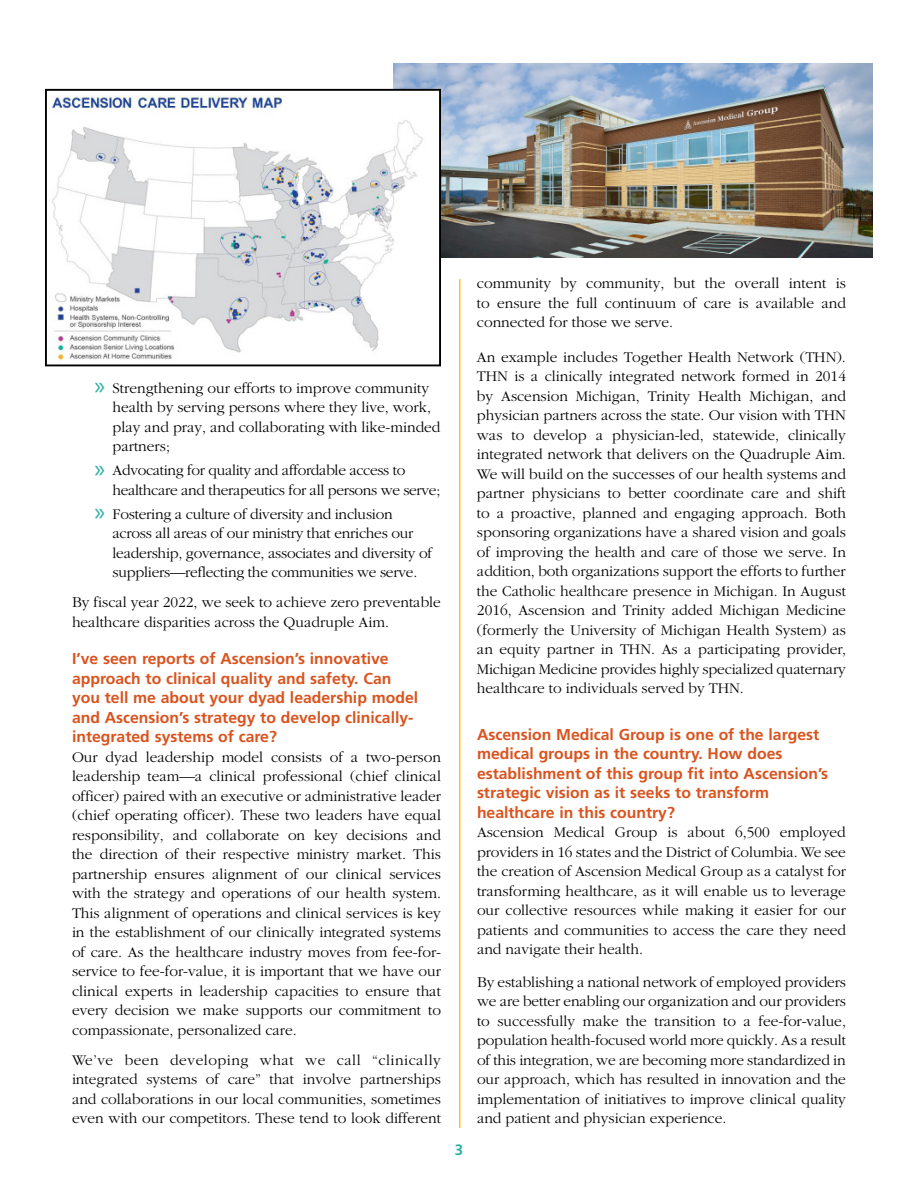
<style>
.page{position:relative;width:918px;height:1188px;background:#fff}
.page>*{position:absolute;margin:0;border:0;box-sizing:border-box;transform-origin:0 0}
.t1{font:700 15.75px/19.5px "Frutiger";color:#d9531e}
.t2{font:300 15.3px/19.5px "Garamond";color:#000;text-align:justify}
.t3{font:300 15.3px/19.5px "Garamond";letter-spacing:-.02em;color:#000}
.t4{font:700 15px "Frutiger";color:#2cafa4}
.s1{font-family:"Myriad Pro";font-weight:400;font-size:25.5px;color:#2cafa4}
</style>
<div class="page">
<hr style="left:459px;top:279px;width:1px;height:849px;background:#ffc425">
<img style="left:393px;top:63px;width:480px;height:194px">
<img style="left:52px;top:92px;width:386px;height:269px">
<div style="left:45px;top:89px;width:396px;height:277px;border:2px solid #000"></div>
<p class="t2" style="left:112px;top:379px;width:330px;text-align:left;text-indent:-18px"><span class="s1">»</span> Strengthening our efforts to improve community health by serving persons where they live, work, play and pray, and collaborating with like-minded partners;</p>
<p class="t3" style="left:112px;top:461px;width:329px;text-indent:-18px"><span class="s1">»</span> Advocating for quality and affordable access to healthcare and therapeutics for all persons we serve;</p>
<p class="t2" style="left:112px;top:505px;width:321px;text-align:left;text-indent:-18px"><span class="s1">»</span> Fostering a culture of diversity and inclusion across all areas of our ministry that enriches our leadership, governance, associates and diversity of suppliers—reflecting the communities we serve.</p>
<p class="t2" style="left:72px;top:593px;width:370px">By fiscal year 2022, we seek to achieve zero preventable healthcare disparities across the Quadruple Aim.</p>
<p class="t1" style="left:72px;top:649px;width:348px">I’ve seen reports of Ascension’s innovative approach to clinical quality and safety. Can you tell me about your dyad leadership model and Ascension’s strategy to develop clinically&shy;integrated systems of care?</p>
<p class="t2" style="left:72px;top:748px;width:371px">Our dyad leadership model consists of a two-person leadership team—a clinical professional (chief clinical officer) paired with an executive or administrative leader (chief operating officer). These two leaders have equal responsibility, and collaborate on key decisions and the direction of their respective ministry market. This partnership ensures alignment of our clinical services with the strategy and operations of our health system.<br>This alignment of operations and clinical services is key in the establishment of our clinically integrated systems of care. As the healthcare industry moves from fee-for&shy;service to fee-for-value, it is important that we have our clinical experts in leadership capacities to ensure that every decision we make supports our commitment to compassionate, personalized care.</p>
<p class="t2" style="left:72px;top:1050px;width:371px">We’ve been developing what we call “clinically integrated systems of care” that involve partnerships and collaborations in our local communities, sometimes even with our competitors. These tend to look different</p>
<p class="t4" style="left:455px;top:1141px;width:10px">3</p>
<p class="t2" style="left:477px;top:274px;width:371px">community by community, but the overall intent is to ensure the full continuum of care is available and connected for those we serve.</p>
<p class="t2" style="left:477px;top:347px;width:371px">An example includes Together Health Network (THN).<br>THN is a clinically integrated network formed in 2014 by Ascension Michigan, Trinity Health Michigan, and physician partners across the state. Our vision with THN was to develop a physician-led, statewide, clinically integrated network that delivers on the Quadruple Aim.<br>We will build on the successes of our health systems and partner physicians to better coordinate care and shift to a proactive, planned and engaging approach. Both sponsoring organizations have a shared vision and goals of improving the health and care of those we serve. In addition, both organizations support the efforts to further the Catholic healthcare presence in Michigan. In August 2016, Ascension and Trinity added Michigan Medicine (formerly the University of Michigan Health System) as an equity partner in THN. As a participating provider, Michigan Medicine provides highly specialized quaternary healthcare to individuals served by THN.</p>
<p class="t1" style="left:477px;top:725px;width:353px">Ascension Medical Group is one of the largest medical groups in the country. How does establishment of this group fit into Ascension’s strategic vision as it seeks to transform healthcare in this country?</p>
<p class="t2" style="left:477px;top:823px;width:371px">Ascension Medical Group is about 6,500 employed providers in 16 states and the District of Columbia. We see the creation of Ascension Medical Group as a catalyst for transforming healthcare, as it will enable us to leverage our collective resources while making it easier for our patients and communities to access the care they need and navigate their health.</p>
<p class="t2" style="left:477px;top:972px;width:371px">By establishing a national network of employed providers we are better enabling our organization and our providers to successfully make the transition to a fee-for-value, population health-focused world more quickly. As a result of this integration, we are becoming more standardized in our approach, which has resulted in innovation and the implementation of initiatives to improve clinical quality and patient and physician experience.</p>
</div>
